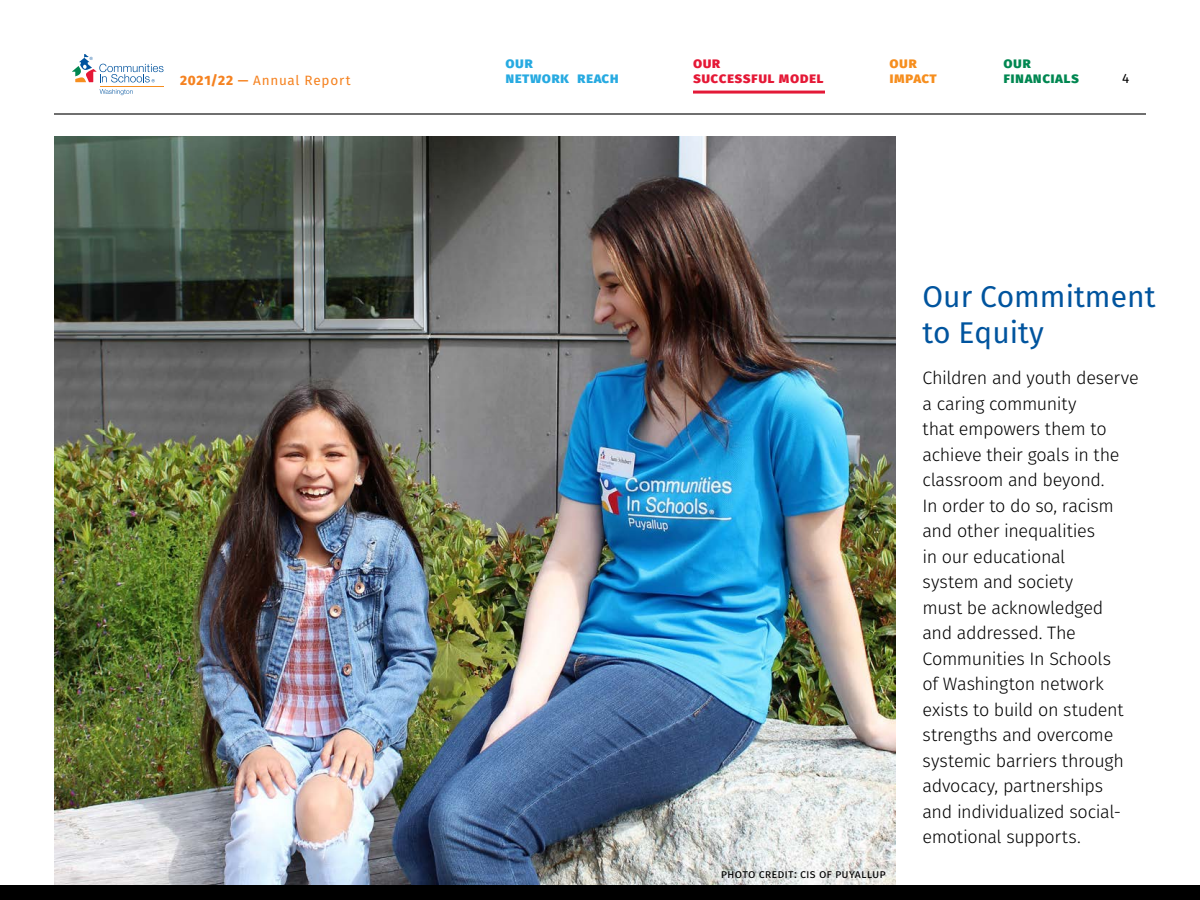
<style>
.page{position:relative;width:1200px;height:900px;background:#fff}
.page>*{position:absolute;margin:0;border:0;box-sizing:border-box;transform-origin:0 0}
.t1{font:30px/36px "Fira Sans";color:#00549e}
.t2{font:300 18px/25.5px "Fira Sans";letter-spacing:-.02em;color:#000}
.t3{font:800 15px/15px "Fira Sans";letter-spacing:.03em;color:#e51836}
.t4{font:800 15px/15px "Fira Sans";letter-spacing:.03em;color:#27aae1}
.t5{font:800 15px/15px "Fira Sans";letter-spacing:.03em;color:#008751}
.t6{font:800 15px/15px "Fira Sans";letter-spacing:.03em;color:#f68e1e}
.t7{font:13.5px "Fira Sans";letter-spacing:.055em;color:#f58220}
.t8{font:13.5px "Fira Sans";color:#000}
.t9{font:12px "Fira Sans";letter-spacing:.01em;color:#000}
.s1{font-weight:800}
.s2{font-weight:500}
</style>
<div class="page">
<hr style="left:100px;top:86px;width:64px;height:1px;background:#f68e1e">
<svg style="left:100px;top:89px;width:33px;height:6px"></svg>
<svg style="left:72px;top:54px;width:91px;height:28px"></svg>
<hr style="left:54px;top:113px;width:1092px;height:2px;background:#000">
<img style="left:54px;top:136px;width:842px;height:749px">
<hr style="left:693px;top:91px;width:132px;height:3px;background:#e31937">
<div style="left:0;top:885px;width:1200px;height:15px;background:#000"></div>
<p class="t7" style="left:180px;top:70px;width:172px"><span class="s1">2021/22</span> <span class="s2">—</span> Annual Report</p>
<p class="t4" style="left:506px;top:54px;width:115px">OUR<br>NETWORK REACH</p>
<p class="t3" style="left:693px;top:54px;width:132px">OUR<br>SUCCESSFUL MODEL</p>
<p class="t6" style="left:890px;top:54px;width:49px">OUR<br>IMPACT</p>
<p class="t5" style="left:1004px;top:54px;width:77px">OUR<br>FINANCIALS</p>
<p class="t8" style="left:1122px;top:68px;width:9px">4</p>
<p class="t9" style="left:721px;top:865px;width:167px">photo credit: cis of puyallup</p>
<p class="t1" style="left:922px;top:278px;width:235px">Our Commitment to Equity</p>
<p class="t2" style="left:922px;top:365px;width:218px">Children and youth deserve a caring community<br>that empowers them to achieve their goals in the classroom and beyond.<br>In order to do so, racism and other inequalities<br>in our educational<br>system and society<br>must be acknowledged<br>and addressed. The<br>Communities In Schools<br>of Washington network exists to build on student strengths and overcome systemic barriers through advocacy, partnerships<br>and individualized social&shy;emotional supports.</p>
</div>
